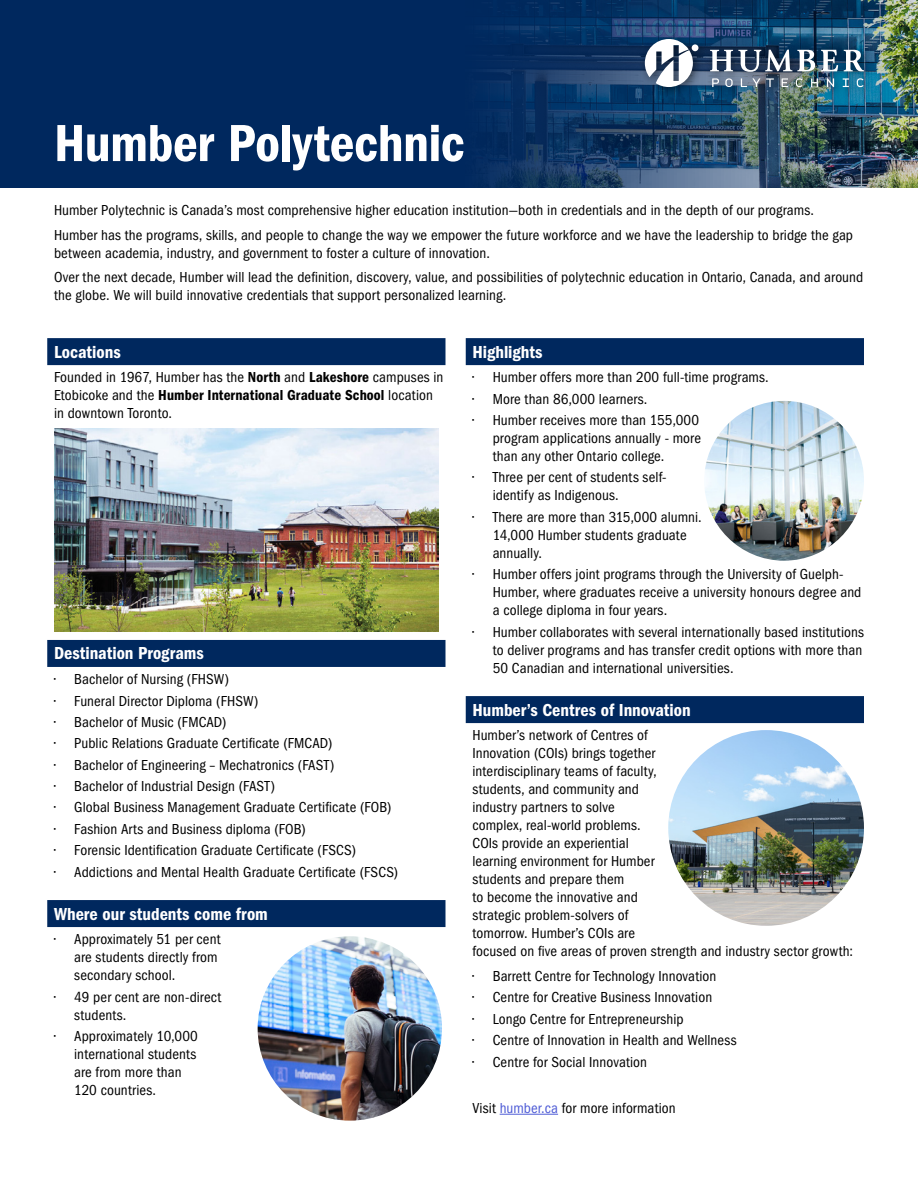
<style>
.page{position:relative;width:918px;height:1188px;background:#fff}
.page>*{position:absolute;margin:0;border:0;box-sizing:border-box;transform-origin:0 0}
.h1_title{font:54px "ITC Franklin Gothic Std Dm Cd";letter-spacing:-.005em;color:#fff}
.h2_subhead{font:18px "ITC Franklin Gothic Std Dm Cd";color:#fff}
.p_body{font:condensed 15px/18px "ITC Franklin Gothic Std";letter-spacing:.005em;color:#000}
.s1{font-family:"ITC Franklin Gothic Std Dm Cd";font-stretch:normal}
.s2{color:#4f5cd6}
</style>
<div class="page">
<img style="left:0;top:0;width:918px;height:187px">
<div style="left:639px;top:33px;width:235px;height:65px;background:#000;opacity:.5"></div>
<svg style="left:821px;top:50px;width:17px;height:21px"></svg>
<svg style="left:710px;top:50px;width:105px;height:22px"></svg>
<svg style="left:844px;top:50px;width:20px;height:21px"></svg>
<div style="left:692px;top:44px;width:6px;height:7px;background:#fff;border-radius:50%"></div>
<svg style="left:645px;top:39px;width:48px;height:48px"></svg>
<svg style="left:712px;top:78px;width:7px;height:9px"></svg>
<svg style="left:725px;top:78px;width:8px;height:9px"></svg>
<svg style="left:741px;top:78px;width:19px;height:9px"></svg>
<svg style="left:766px;top:78px;width:8px;height:9px"></svg>
<svg style="left:782px;top:78px;width:6px;height:9px"></svg>
<svg style="left:796px;top:78px;width:7px;height:9px"></svg>
<svg style="left:857px;top:78px;width:7px;height:9px"></svg>
<svg style="left:811px;top:78px;width:7px;height:9px"></svg>
<svg style="left:827px;top:78px;width:7px;height:9px"></svg>
<svg style="left:843px;top:78px;width:6px;height:9px"></svg>
<div style="left:47px;top:338px;width:399px;height:27px;background:#00285e"></div>
<div style="left:47px;top:640px;width:399px;height:27px;background:#00285e"></div>
<div style="left:47px;top:900px;width:399px;height:27px;background:#00285e"></div>
<img style="left:54px;top:428px;width:385px;height:203px">
<img style="left:258px;top:936px;width:184px;height:185px;border-radius:92px">
<div style="left:466px;top:338px;width:398px;height:27px;background:#00285e"></div>
<div style="left:466px;top:696px;width:398px;height:27px;background:#00285e"></div>
<hr style="left:500px;top:1114px;width:58px;height:1px;background:#4f5cd6">
<img style="left:704px;top:401px;width:160px;height:160px;border-radius:80px">
<img style="left:668px;top:730px;width:196px;height:196px;border-radius:98px">
<p class="h1_title" style="left:54px;top:112px;width:412px">Humber Polytechnic</p>
<p class="p_body" style="left:54px;top:201px;width:762px">Humber Polytechnic is Canada’s most comprehensive higher education institution—both in credentials and in the depth of our programs.</p>
<p class="p_body" style="left:54px;top:226px;width:801px">Humber has the programs, skills, and people to change the way we empower the future workforce and we have the leadership to bridge the gap between academia, industry, and government to foster a culture of innovation.</p>
<p class="p_body" style="left:54px;top:268px;width:811px">Over the next decade, Humber will lead the definition, discovery, value, and possibilities of polytechnic education in Ontario, Canada, and around the globe. We will build innovative credentials that support personalized learning.</p>
<p class="h2_subhead" style="left:54px;top:341px;width:68px">Locations</p>
<p class="p_body" style="left:54px;top:369px;width:391px">Founded in 1967, Humber has the <span class="s1">North</span> and <span class="s1">Lakeshore</span> campuses in<br>Etobicoke and the <span class="s1">Humber International Graduate School</span> location in downtown Toronto.</p>
<p class="h2_subhead" style="left:54px;top:643px;width:151px">Destination Programs</p>
<p class="p_body" style="left:54px;top:670px;width:177px">• Bachelor of Nursing (FHSW)</p>
<p class="p_body" style="left:54px;top:692px;width:206px">• Funeral Director Diploma (FHSW)</p>
<p class="p_body" style="left:54px;top:713px;width:174px">• Bachelor of Music (FMCAD)</p>
<p class="p_body" style="left:54px;top:735px;width:280px">• Public Relations Graduate Certificate (FMCAD)</p>
<p class="p_body" style="left:54px;top:756px;width:282px">• Bachelor of Engineering – Mechatronics (FAST)</p>
<p class="p_body" style="left:54px;top:777px;width:223px">• Bachelor of Industrial Design (FAST)</p>
<p class="p_body" style="left:54px;top:799px;width:339px">• Global Business Management Graduate Certificate (FOB)</p>
<p class="p_body" style="left:54px;top:820px;width:253px">• Fashion Arts and Business diploma (FOB)</p>
<p class="p_body" style="left:54px;top:841px;width:303px">• Forensic Identification Graduate Certificate (FSCS)</p>
<p class="p_body" style="left:54px;top:863px;width:346px">• Addictions and Mental Health Graduate Certificate (FSCS)</p>
<p class="h2_subhead" style="left:54px;top:903px;width:215px">Where our students come from</p>
<p class="p_body" style="left:74px;top:930px;width:148px;text-indent:-20px">• Approximately 51 per cent are students directly from secondary school.</p>
<p class="p_body" style="left:74px;top:988px;width:148px;text-indent:-20px">• 49 per cent are non-direct students.</p>
<p class="p_body" style="left:74px;top:1027px;width:125px;text-indent:-20px">• Approximately 10,000 international students are from more than<br>120 countries.</p>
<p class="h2_subhead" style="left:472px;top:341px;width:72px">Highlights</p>
<p class="p_body" style="left:472px;top:369px;width:298px">• Humber offers more than 200 full-time programs.</p>
<p class="p_body" style="left:472px;top:390px;width:177px">• More than 86,000 learners.</p>
<p class="p_body" style="left:493px;top:411px;width:210px;text-indent:-20px">• Humber receives more than 155,000 program applications annually - more than any other Ontario college.</p>
<p class="p_body" style="left:493px;top:469px;width:175px;text-indent:-20px">• Three per cent of students self&shy;identify as Indigenous.</p>
<p class="p_body" style="left:493px;top:508px;width:211px;text-indent:-20px">• There are more than 315,000 alumni.<br>14,000 Humber students graduate annually.</p>
<p class="p_body" style="left:493px;top:565px;width:370px;text-indent:-20px">• Humber offers joint programs through the University of Guelph-<br>Humber, where graduates receive a university honours degree and a college diploma in four years.</p>
<p class="p_body" style="left:493px;top:623px;width:373px;text-align:justify;text-indent:-20px">• Humber collaborates with several internationally based institutions to deliver programs and has transfer credit options with more than 50 Canadian and international universities.</p>
<p class="h2_subhead" style="left:472px;top:699px;width:220px">Humber’s Centres of Innovation</p>
<p class="p_body" style="left:472px;top:727px;width:382px">Humber’s network of Centres of<br>Innovation (COIs) brings together<br>interdisciplinary teams of faculty,<br>students, and community and<br>industry partners to solve<br>complex, real-world problems.<br>COIs provide an experiential<br>learning environment for Humber<br>students and prepare them<br>to become the innovative and<br>strategic problem-solvers of<br>tomorrow. Humber’s COIs are<br>focused on five areas of proven strength and industry sector growth:</p>
<p class="p_body" style="left:472px;top:967px;width:245px">• Barrett Centre for Technology Innovation</p>
<p class="p_body" style="left:472px;top:989px;width:241px">• Centre for Creative Business Innovation</p>
<p class="p_body" style="left:472px;top:1010px;width:213px">• Longo Centre for Entrepreneurship</p>
<p class="p_body" style="left:472px;top:1031px;width:266px">• Centre of Innovation in Health and Wellness</p>
<p class="p_body" style="left:472px;top:1053px;width:176px">• Centre for Social Innovation</p>
<p class="p_body" style="left:472px;top:1099px;width:205px">Visit <span class="s2">humber.ca</span> for more information</p>
</div>
